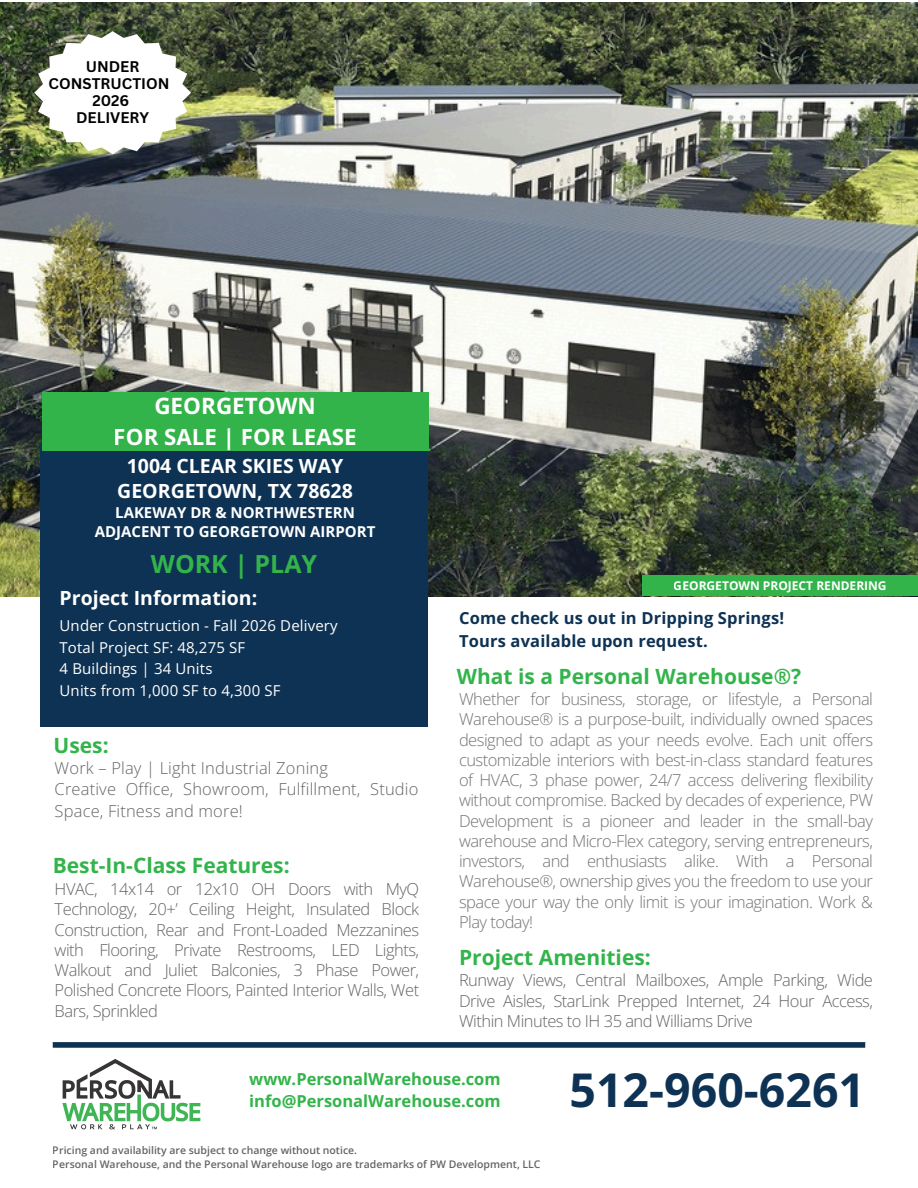
<style>
.page{position:relative;width:918px;height:1188px;background:#fff}
.page>*{position:absolute;margin:0;border:0;box-sizing:border-box;transform-origin:0 0}
.t1{font:700 46.5px "Open Sans";color:#0e3253}
.t2{font:700 24.9px "Open Sans";color:#33b44b}
.t3{font:700 22.5px "Open Sans";color:#fff}
.t4{font:700 22.35px "Open Sans";color:#fff}
.t5{font:700 21px "Open Sans";color:#33b44b}
.t6{font:700 19.5px/24.8px "Open Sans";color:#fff;text-align:center}
.t7{font:300 16.5px/20.2px "Open Sans";letter-spacing:-.03em;color:#737373;text-align:justify}
.t8{font:300 16.5px/20.2px "Open Sans";letter-spacing:-.03em;color:#636466;text-align:justify}
.t9{font:300 16.5px/21.3px "Open Sans";letter-spacing:.01em;color:#636466}
.t10{font:700 16.5px "Open Sans";letter-spacing:.01em;color:#0e3253}
.t11{font:700 16.5px "Open Sans";color:#33b44b}
.t12{font:15px "Open Sans";letter-spacing:.01em;color:#fff}
.t13{font:700 15px/19.2px "Open Sans";color:#fff;text-align:center}
.t14{font:700 15px/16.8px "Canva Sans";color:#000;text-align:center}
.t15{font:700 12px "Open Sans";color:#fff}
.t16{font:600 10.5px/14px "Open Sans";color:#636466}
</style>
<div class="page">
<img style="left:0;top:2px;width:918px;height:594px">
<div style="left:41px;top:444px;width:387px;height:283px;background:#0e3253"></div>
<div style="left:643px;top:575px;width:275px;height:21px;background:#33b44b"></div>
<div style="left:53px;top:1042px;width:812px;height:6px;background:#0e3253"></div>
<div style="left:42px;top:392px;width:387px;height:59px;background:#33b44b"></div>
<svg style="left:62px;top:1059px;width:138px;height:70px"></svg>
<svg style="left:34px;top:31px;width:157px;height:123px"></svg>
<h6 class="t14" style="left:49px;top:58px;width:122px">UNDER<br>CONSTRUCTION<br>2026<br>DELIVERY</h6>
<h3 class="t3" style="left:154px;top:390px;width:163px">GEORGETOWN</h3>
<h3 class="t4" style="left:114px;top:421px;width:244px">FOR SALE | FOR LEASE</h3>
<h6 class="t6" style="left:117px;top:453px;width:237px">1004 CLEAR SKIES WAY<br>GEORGETOWN, TX 78628</h6>
<h6 class="t13" style="left:95px;top:503px;width:282px">LAKEWAY DR &amp; NORTHWESTERN<br>ADJACENT TO GEORGETOWN AIRPORT</h6>
<h2 class="t2" style="left:151px;top:547px;width:168px">WORK | PLAY</h2>
<h5 class="t6" style="left:60px;top:585px;width:199px">Project Information:</h5>
<p class="t12" style="left:60px;top:615px;width:280px">Under Construction - Fall 2026 Delivery</p>
<p class="t12" style="left:60px;top:637px;width:187px">Total Project SF: 48,275 SF</p>
<p class="t12" style="left:60px;top:658px;width:154px">4 Buildings | 34 Units</p>
<p class="t12" style="left:60px;top:680px;width:222px">Units from 1,000 SF to 4,300 SF</p>
<h4 class="t5" style="left:54px;top:730px;width:57px">Uses:</h4>
<p class="t9" style="left:55px;top:757px;width:275px">Work – Play | Light Industrial Zoning</p>
<p class="t9" style="left:55px;top:778px;width:365px">Creative Office, Showroom, Fulfillment, Studio<br>Space, Fitness and more!</p>
<h4 class="t5" style="left:53px;top:851px;width:238px">Best-In-Class Features:</h4>
<p class="t8" style="left:55px;top:879px;width:366px">HVAC, 14x14 or 12x10 OH Doors with MyQ Technology, 20+’ Ceiling Height, Insulated Block Construction, Rear and Front-Loaded Mezzanines with Flooring, Private Restrooms, LED Lights, Walkout and Juliet Balconies, 3 Phase Power, Polished Concrete Floors, Painted Interior Walls, Wet Bars, Sprinkled</p>
<p class="t15" style="left:674px;top:577px;width:214px">GEORGETOWN PROJECT RENDERING</p>
<p class="t10" style="left:459px;top:607px;width:327px">Come check us out in Dripping Springs!</p>
<p class="t10" style="left:459px;top:629px;width:250px">Tours available upon request.</p>
<h4 class="t5" style="left:457px;top:661px;width:346px">What is a Personal Warehouse®?</h4>
<p class="t7" style="left:459px;top:689px;width:416px">Whether for business, storage, or lifestyle, a Personal Warehouse® is a purpose-built, individually owned spaces designed to adapt as your needs evolve. Each unit offers customizable interiors with best-in-class standard features of HVAC, 3 phase power, 24/7 access delivering flexibility without compromise. Backed by decades of experience, PW Development is a pioneer and leader in the small-bay warehouse and Micro-Flex category, serving entrepreneurs, investors, and enthusiasts alike. With a Personal Warehouse®, ownership gives you the freedom to use your space your way the only limit is your imagination. Work &amp; Play today!</p>
<h4 class="t5" style="left:459px;top:943px;width:193px">Project Amenities:</h4>
<p class="t8" style="left:459px;top:970px;width:416px">Runway Views, Central Mailboxes, Ample Parking, Wide Drive Aisles, StarLink Prepped Internet, 24 Hour Access, Within Minutes to IH 35 and Williams Drive</p>
<p class="t11" style="left:249px;top:1067px;width:253px">www.PersonalWarehouse.com</p>
<p class="t11" style="left:249px;top:1090px;width:253px">info@PersonalWarehouse.com</p>
<p class="t16" style="left:53px;top:1143px;width:489px">Pricing and availability are subject to change without notice.<br>Personal Warehouse, and the Personal Warehouse logo are trademarks of PW Development, LLC</p>
<h1 class="t1" style="left:569px;top:1057px;width:297px">512-960-6261</h1>
</div>
